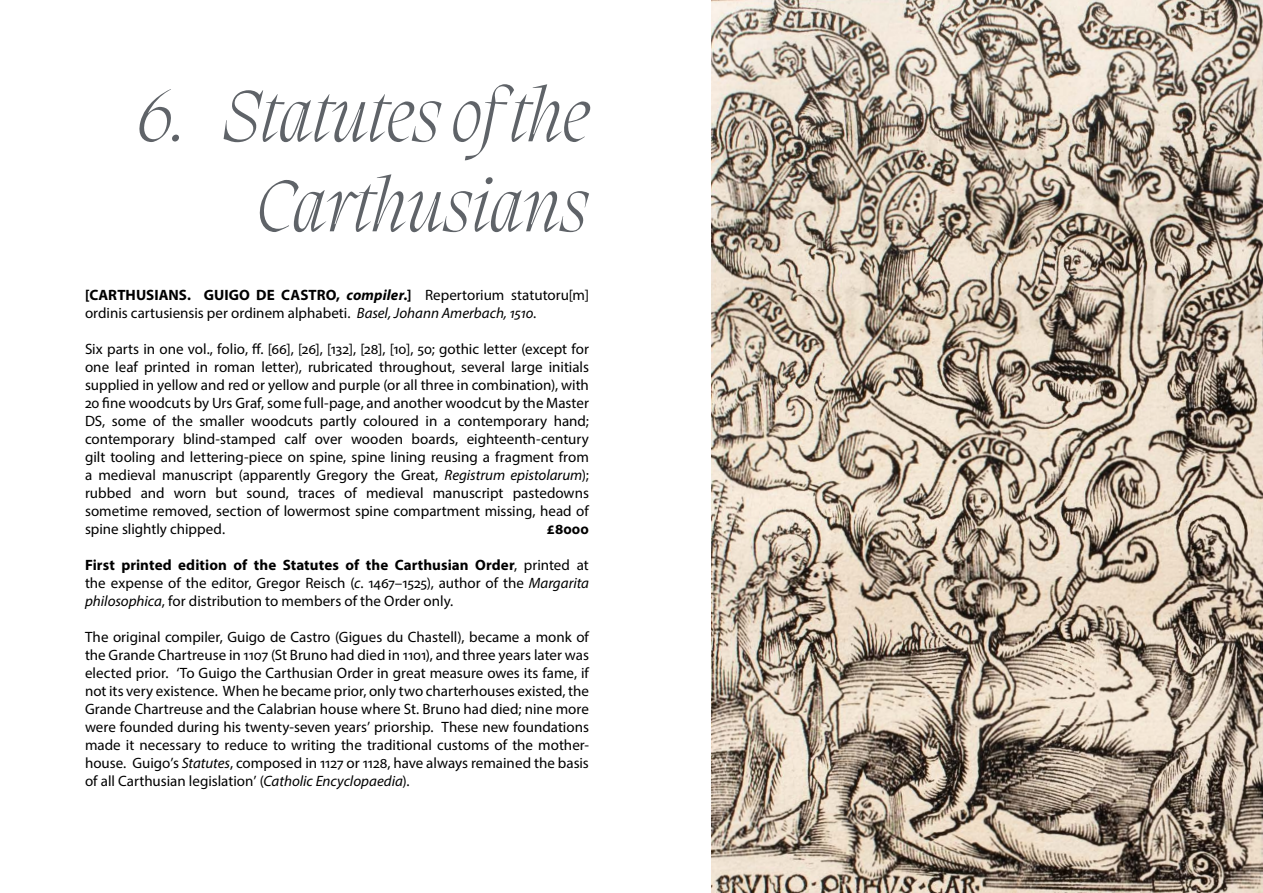
<style>
.page{position:relative;width:1263px;height:893px;background:#fff}
.page>*{position:absolute;margin:0;border:0;box-sizing:border-box;transform-origin:0 0}
.t1{font:italic 200 75px/90px "PP Migra";letter-spacing:-.01em;color:#5f6368;text-align:right}
.t2{font:15px/18px "Myriad Pro";color:#000;text-align:justify}
.t3{font:700 15px "Myriad Pro";color:#000}
.s1{font-weight:700}
.s2{font-weight:700;font-style:italic}
.s3{font-style:italic}
</style>
<div class="page">
<img style="left:711px;top:0;width:552px;height:893px">
<h1 class="t1" style="left:137px;top:70px;width:454px">6. Statutes of the<br>Carthusians</h1>
<p class="t2" style="left:85px;top:286px;width:505px"><span class="s1">[CARTHUSIANS. GUIGO DE CASTRO,</span> <span class="s2">compiler</span><span class="s1">.]</span> Repertorium statutoru[m] ordinis cartusiensis per ordinem alphabeti. <span class="s3">Basel, Johann Amerbach, 1510</span>.</p>
<p class="t2" style="left:85px;top:340px;width:505px">Six parts in one vol., folio, ff. [66], [26], [132], [28], [10], 50; gothic letter (except for one leaf printed in roman letter), rubricated throughout, several large initials supplied in yellow and red or yellow and purple (or all three in combination), with 20 fine woodcuts by Urs Graf, some full-page, and another woodcut by the Master DS, some of the smaller woodcuts partly coloured in a contemporary hand; contemporary blind-stamped calf over wooden boards, eighteenth-century gilt tooling and lettering-piece on spine, spine lining reusing a fragment from a medieval manuscript (apparently Gregory the Great, <span class="s3">Registrum epistolarum</span>); rubbed and worn but sound, traces of medieval manuscript pastedowns sometime removed, section of lowermost spine compartment missing, head of spine slightly chipped.</p>
<p class="t3" style="left:547px;top:519px;width:44px">£8000</p>
<p class="t2" style="left:85px;top:556px;width:505px"><span class="s1">First printed edition of the Statutes of the Carthusian Order</span>, printed at the expense of the editor, Gregor Reisch (<span class="s3">c</span>. 1467–1525), author of the <span class="s3">Margarita philosophica</span>, for distribution to members of the Order only.</p>
<p class="t2" style="left:85px;top:628px;width:505px">The original compiler, Guigo de Castro (Gigues du Chastell), became a monk of the Grande Chartreuse in 1107 (St Bruno had died in 1101), and three years later was elected prior. ‘To Guigo the Carthusian Order in great measure owes its fame, if not its very existence. When he became prior, only two charterhouses existed, the Grande Chartreuse and the Calabrian house where St. Bruno had died; nine more were founded during his twenty-seven years’ priorship. These new foundations made it necessary to reduce to writing the traditional customs of the mother&shy;house. Guigo’s <span class="s3">Statutes</span>, composed in 1127 or 1128, have always remained the basis of all Carthusian legislation’ (<span class="s3">Catholic Encyclopaedia</span>).</p>
</div>
